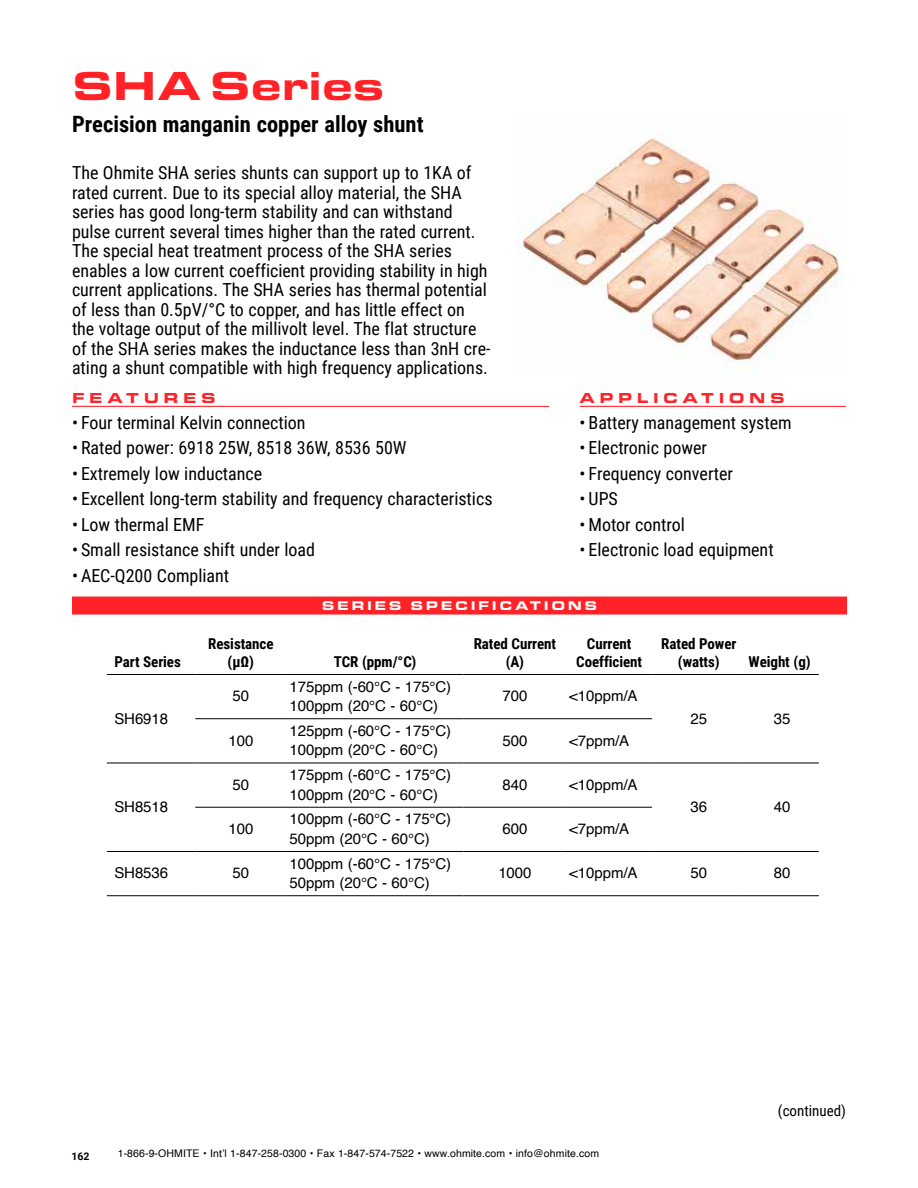
<style>
.page{position:relative;width:918px;height:1188px;background:#fff}
.page>*{position:absolute;margin:0;border:0;box-sizing:border-box;transform-origin:0 0}
.t1{font:900 42px "Eurostile Ext";color:#ff2227}
.t2{font:700 22.5px "Roboto Condensed";color:#000}
.t3{font:18px/19.5px "Roboto Condensed";color:#000}
.t4{font:15px/19.5px "Helvetica";letter-spacing:-.005em;color:#000}
.t5{font:700 15px/18px "Roboto Condensed";letter-spacing:-.005em;color:#000;text-align:center}
.t6{font:900 15px "Eurostile Ext";letter-spacing:.3em;color:#ff2227}
.t7{font:15px "Roboto Condensed";color:#000}
.t8{font:900 13.05px "Eurostile Ext";letter-spacing:.2em;color:#fff}
.t9{font:10.5px "Helvetica";letter-spacing:.01em;color:#000}
.t10{font:700 10.5px "Roboto";color:#000}
</style>
<div class="page">
<img style="left:517px;top:132px;width:324px;height:238px">
<div style="left:72px;top:597px;width:775px;height:18px;background:#ff2227"></div>
<hr style="left:72px;top:406px;width:477px;height:1px;background:#ff2227">
<hr style="left:580px;top:406px;width:266px;height:1px;background:#ff2227">
<hr style="left:107px;top:674px;width:88px;height:1px;background:#000">
<hr style="left:195px;top:674px;width:87px;height:1px;background:#000">
<hr style="left:195px;top:718px;width:87px;height:1px;background:#000">
<hr style="left:107px;top:763px;width:88px;height:1px;background:#000">
<hr style="left:195px;top:763px;width:87px;height:1px;background:#000">
<hr style="left:195px;top:807px;width:87px;height:1px;background:#000">
<hr style="left:107px;top:851px;width:88px;height:1px;background:#000">
<hr style="left:195px;top:851px;width:87px;height:1px;background:#000">
<hr style="left:107px;top:895px;width:88px;height:1px;background:#000">
<hr style="left:195px;top:895px;width:87px;height:1px;background:#000">
<hr style="left:282px;top:895px;width:182px;height:1px;background:#000">
<hr style="left:464px;top:895px;width:98px;height:1px;background:#000">
<hr style="left:562px;top:895px;width:90px;height:1px;background:#000">
<hr style="left:652px;top:895px;width:89px;height:1px;background:#000">
<hr style="left:282px;top:674px;width:182px;height:1px;background:#000">
<hr style="left:464px;top:674px;width:98px;height:1px;background:#000">
<hr style="left:562px;top:674px;width:90px;height:1px;background:#000">
<hr style="left:652px;top:674px;width:89px;height:1px;background:#000">
<hr style="left:741px;top:674px;width:78px;height:1px;background:#000">
<hr style="left:464px;top:718px;width:98px;height:1px;background:#000">
<hr style="left:562px;top:718px;width:90px;height:1px;background:#000">
<hr style="left:464px;top:763px;width:98px;height:1px;background:#000">
<hr style="left:562px;top:763px;width:90px;height:1px;background:#000">
<hr style="left:282px;top:718px;width:182px;height:1px;background:#000">
<hr style="left:282px;top:763px;width:182px;height:1px;background:#000">
<hr style="left:652px;top:763px;width:89px;height:1px;background:#000">
<hr style="left:741px;top:763px;width:78px;height:1px;background:#000">
<hr style="left:282px;top:807px;width:182px;height:1px;background:#000">
<hr style="left:464px;top:807px;width:98px;height:1px;background:#000">
<hr style="left:562px;top:807px;width:90px;height:1px;background:#000">
<hr style="left:282px;top:851px;width:182px;height:1px;background:#000">
<hr style="left:464px;top:851px;width:98px;height:1px;background:#000">
<hr style="left:562px;top:851px;width:90px;height:1px;background:#000">
<hr style="left:652px;top:851px;width:89px;height:1px;background:#000">
<hr style="left:741px;top:851px;width:78px;height:1px;background:#000">
<hr style="left:741px;top:895px;width:78px;height:1px;background:#000">
<h1 class="t1" style="left:72px;top:54px;width:314px">SHA Series</h1>
<p class="t2" style="left:72px;top:108px;width:353px">Precision manganin copper alloy shunt</p>
<p class="t3" style="left:72px;top:163px;width:420px">The Ohmite SHA series shunts can support up to 1KA of rated current. Due to its special alloy material, the SHA series has good long-term stability and can withstand pulse current several times higher than the rated current.<br>The special heat treatment process of the SHA series enables a low current coefficient providing stability in high current applications. The SHA series has thermal potential of less than 0.5pV/°C to copper, and has little effect on the voltage output of the millivolt level. The flat structure of the SHA series makes the inductance less than 3nH cre&shy;ating a shunt compatible with high frequency applications.</p>
<p class="t6" style="left:72px;top:387px;width:145px">FEATURES</p>
<p class="t3" style="left:72px;top:412px;width:235px">• Four terminal Kelvin connection</p>
<p class="t3" style="left:72px;top:437px;width:336px">• Rated power: 6918 25W, 8518 36W, 8536 50W</p>
<p class="t3" style="left:72px;top:463px;width:192px">• Extremely low inductance</p>
<p class="t3" style="left:72px;top:488px;width:422px">• Excellent long-term stability and frequency characteristics</p>
<p class="t3" style="left:72px;top:514px;width:134px">• Low thermal EMF</p>
<p class="t3" style="left:72px;top:539px;width:245px">• Small resistance shift under load</p>
<p class="t3" style="left:72px;top:565px;width:159px">• AEC-Q200 Compliant</p>
<p class="t6" style="left:580px;top:387px;width:207px">APPLICATIONS</p>
<p class="t3" style="left:580px;top:412px;width:214px">• Battery management system</p>
<p class="t3" style="left:580px;top:437px;width:129px">• Electronic power</p>
<p class="t3" style="left:580px;top:463px;width:155px">• Frequency converter</p>
<p class="t3" style="left:580px;top:488px;width:40px">• UPS</p>
<p class="t3" style="left:580px;top:514px;width:107px">• Motor control</p>
<p class="t3" style="left:580px;top:539px;width:196px">• Electronic load equipment</p>
<p class="t8" style="left:322px;top:596px;width:277px">SERIES SPECIFICATIONS</p>
<p class="t5" style="left:114px;top:652px;width:68px">Part Series</p>
<p class="t5" style="left:208px;top:634px;width:67px">Resistance (µΩ)</p>
<p class="t5" style="left:334px;top:652px;width:84px">TCR (ppm/°C)</p>
<p class="t5" style="left:474px;top:634px;width:84px">Rated Current (A)</p>
<p class="t5" style="left:576px;top:634px;width:67px">Current<br>Coefficient</p>
<p class="t5" style="left:661px;top:634px;width:77px">Rated Power (watts)</p>
<p class="t5" style="left:749px;top:652px;width:64px">Weight (g)</p>
<p class="t4" style="left:114px;top:709px;width:55px">SH6918</p>
<p class="t4" style="left:233px;top:687px;width:18px">50</p>
<p class="t4" style="left:290px;top:677px;width:163px">175ppm (-60°C - 175°C)<br>100ppm (20°C - 60°C)</p>
<p class="t4" style="left:502px;top:687px;width:26px">700</p>
<p class="t4" style="left:569px;top:687px;width:70px">&lt;10ppm/A</p>
<p class="t4" style="left:228px;top:731px;width:26px">100</p>
<p class="t4" style="left:290px;top:721px;width:163px">125ppm (-60°C - 175°C)<br>100ppm (20°C - 60°C)</p>
<p class="t4" style="left:502px;top:731px;width:26px">500</p>
<p class="t4" style="left:569px;top:731px;width:61px">&lt;7ppm/A</p>
<p class="t4" style="left:691px;top:709px;width:18px">25</p>
<p class="t4" style="left:774px;top:709px;width:18px">35</p>
<p class="t4" style="left:114px;top:798px;width:55px">SH8518</p>
<p class="t4" style="left:233px;top:775px;width:18px">50</p>
<p class="t4" style="left:290px;top:766px;width:163px">175ppm (-60°C - 175°C)<br>100ppm (20°C - 60°C)</p>
<p class="t4" style="left:502px;top:775px;width:26px">840</p>
<p class="t4" style="left:569px;top:775px;width:70px">&lt;10ppm/A</p>
<p class="t4" style="left:228px;top:820px;width:26px">100</p>
<p class="t4" style="left:290px;top:810px;width:163px">100ppm (-60°C - 175°C)<br>50ppm (20°C - 60°C)</p>
<p class="t4" style="left:502px;top:820px;width:26px">600</p>
<p class="t4" style="left:569px;top:820px;width:61px">&lt;7ppm/A</p>
<p class="t4" style="left:691px;top:798px;width:18px">36</p>
<p class="t4" style="left:774px;top:798px;width:18px">40</p>
<p class="t4" style="left:114px;top:864px;width:55px">SH8536</p>
<p class="t4" style="left:233px;top:864px;width:18px">50</p>
<p class="t4" style="left:290px;top:854px;width:163px">100ppm (-60°C - 175°C)<br>50ppm (20°C - 60°C)</p>
<p class="t4" style="left:498px;top:864px;width:35px">1000</p>
<p class="t4" style="left:569px;top:864px;width:70px">&lt;10ppm/A</p>
<p class="t4" style="left:691px;top:864px;width:18px">50</p>
<p class="t4" style="left:774px;top:864px;width:18px">80</p>
<p class="t10" style="left:71px;top:1149px;width:20px">162</p>
<p class="t9" style="left:118px;top:1145px;width:483px">1-866-9-OHMITE • Int’l 1-847-258-0300 • Fax 1-847-574-7522 • www.ohmite.com • info@ohmite.com</p>
<p class="t7" style="left:778px;top:1101px;width:70px">(continued)</p>
</div>
